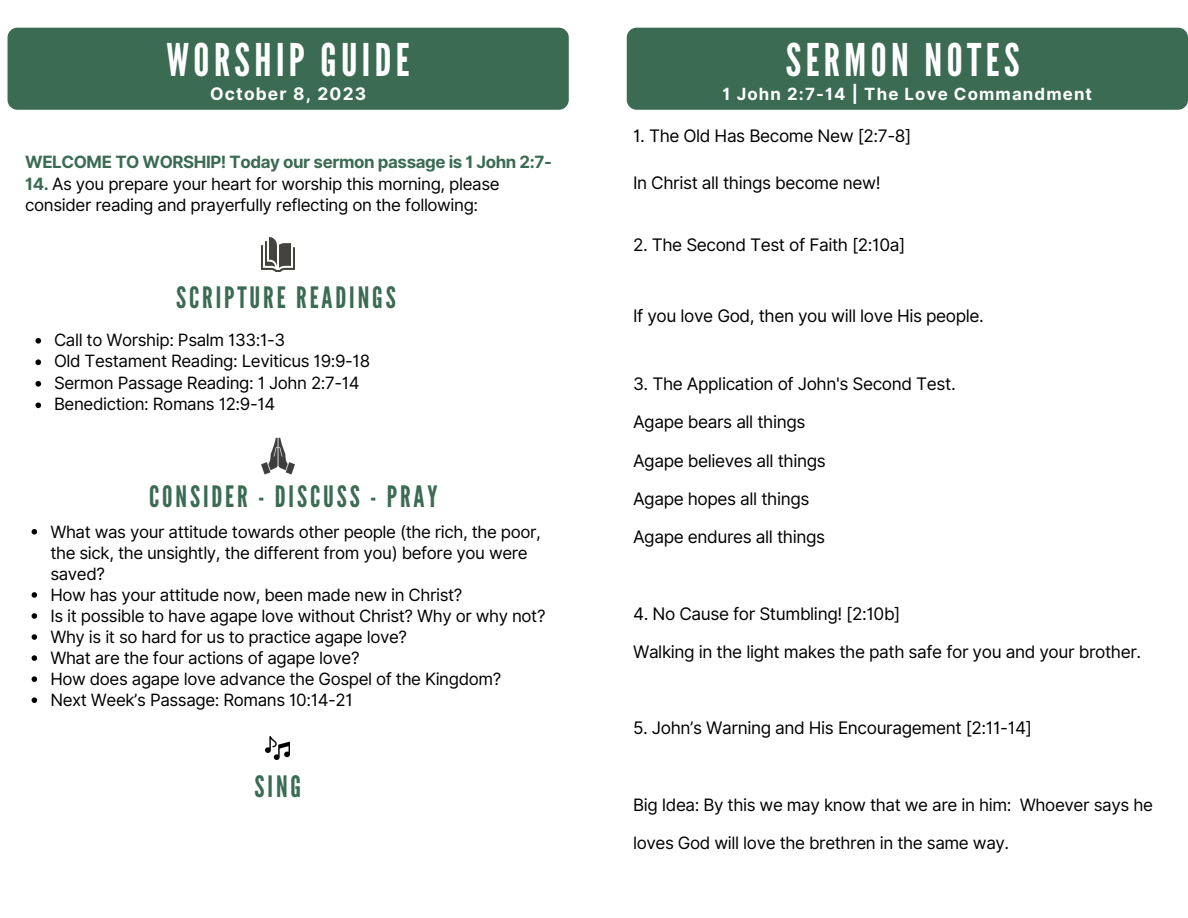
<style>
.page{position:relative;width:1188px;height:918px;background:#fff}
.page>*{position:absolute;margin:0;border:0;box-sizing:border-box;transform-origin:0 0}
.t1{font:45px "League Gothic";letter-spacing:.1em;color:#fff}
.t2{font:29.4px "League Gothic";letter-spacing:.1em;color:#3b6b53}
.t3{font:17.25px "Inter";letter-spacing:-.025em;color:#000}
.t4{font:700 17.25px "Inter";letter-spacing:.07em;color:#fff}
.t5{font:17.1px "Inter";letter-spacing:-.025em;color:#000}
.t6{font:16.95px/21px "Inter";letter-spacing:-.025em;color:#000}
.t7{font:700 16.95px "Inter";letter-spacing:-.025em;color:#3b6b53}
.t8{font:700 16.8px "Inter";letter-spacing:.07em;color:#fff}
.s1{font-weight:700;color:#3b6b53}
</style>
<div class="page">
<div style="left:8px;top:28px;width:561px;height:82px;background:#3b6b53;border-radius:10px"></div>
<div style="left:627px;top:28px;width:561px;height:82px;background:#3b6b53;border-radius:10px"></div>
<img style="left:266px;top:736px;width:23px;height:24px">
<img style="left:261px;top:437px;width:34px;height:38px">
<img style="left:261px;top:238px;width:34px;height:33px">
<svg style="left:35px;top:338px;width:6px;height:6px"></svg>
<svg style="left:35px;top:359px;width:6px;height:6px"></svg>
<svg style="left:35px;top:381px;width:6px;height:6px"></svg>
<svg style="left:35px;top:402px;width:6px;height:6px"></svg>
<svg style="left:32px;top:529px;width:5px;height:6px"></svg>
<svg style="left:32px;top:592px;width:5px;height:6px"></svg>
<svg style="left:32px;top:613px;width:5px;height:6px"></svg>
<svg style="left:32px;top:634px;width:5px;height:6px"></svg>
<svg style="left:32px;top:655px;width:5px;height:6px"></svg>
<svg style="left:32px;top:676px;width:5px;height:6px"></svg>
<svg style="left:32px;top:697px;width:5px;height:6px"></svg>
<p class="t1" style="left:166px;top:34px;width:245px">WORSHIP GUIDE</p>
<p class="t4" style="left:210px;top:84px;width:158px">October 8, 2023</p>
<p class="t7" style="left:25px;top:152px;width:528px">WELCOME TO WORSHIP! Today our sermon passage is 1 John 2:7-</p>
<p class="t6" style="left:25px;top:173px;width:476px;line-height:21.5px"><span class="s1">14.</span> As you prepare your heart for worship this morning, please consider reading and prayerfully reflecting on the following:</p>
<p class="t2" style="left:176px;top:281px;width:221px">SCRIPTURE READINGS</p>
<p class="t6" style="left:54px;top:329px;width:233px">Call to Worship: Psalm 133:1-3</p>
<p class="t6" style="left:54px;top:351px;width:318px">Old Testament Reading: Leviticus 19:9-18</p>
<p class="t6" style="left:54px;top:372px;width:307px">Sermon Passage Reading: 1 John 2:7-14</p>
<p class="t6" style="left:54px;top:394px;width:223px">Benediction: Romans 12:9-14</p>
<p class="t2" style="left:149px;top:480px;width:290px">CONSIDER - DISCUSS - PRAY</p>
<p class="t6" style="left:50px;top:521px;width:492px">What was your attitude towards other people (the rich, the poor, the sick, the unsightly, the different from you) before you were saved?</p>
<p class="t6" style="left:50px;top:584px;width:414px">How has your attitude now, been made new in Christ?</p>
<p class="t6" style="left:50px;top:605px;width:497px">Is it possible to have agape love without Christ? Why or why not?</p>
<p class="t6" style="left:50px;top:626px;width:358px">Why is it so hard for us to practice agape love?</p>
<p class="t6" style="left:50px;top:648px;width:311px">What are the four actions of agape love?</p>
<p class="t6" style="left:50px;top:669px;width:452px">How does agape love advance the Gospel of the Kingdom?</p>
<p class="t6" style="left:50px;top:690px;width:304px">Next Week’s Passage: Romans 10:14-21</p>
<p class="t2" style="left:255px;top:770px;width:48px">SING</p>
<p class="t1" style="left:786px;top:34px;width:235px">SERMON NOTES</p>
<p class="t8" style="left:723px;top:83px;width:371px">1 John 2:7-14 | The Love Commandment</p>
<p class="t3" style="left:633px;top:125px;width:280px">1. The Old Has Become New [2:7-8]</p>
<p class="t3" style="left:633px;top:172px;width:249px">In Christ all things become new!</p>
<p class="t3" style="left:633px;top:234px;width:274px">2. The Second Test of Faith [2:10a]</p>
<p class="t3" style="left:633px;top:305px;width:352px">If you love God, then you will love His people.</p>
<p class="t3" style="left:633px;top:374px;width:324px">3. The Application of John's Second Test.</p>
<p class="t3" style="left:633px;top:412px;width:174px">Agape bears all things</p>
<p class="t3" style="left:633px;top:450px;width:194px">Agape believes all things</p>
<p class="t3" style="left:633px;top:488px;width:178px">Agape hopes all things</p>
<p class="t3" style="left:633px;top:527px;width:194px">Agape endures all things</p>
<p class="t3" style="left:633px;top:603px;width:269px">4. No Cause for Stumbling! [2:10b]</p>
<p class="t3" style="left:633px;top:641px;width:510px">Walking in the light makes the path safe for you and your brother.</p>
<p class="t3" style="left:633px;top:718px;width:400px">5. John’s Warning and His Encouragement [2:11-14]</p>
<p class="t5" style="left:633px;top:795px;width:521px">Big Idea: By this we may know that we are in him: Whoever says he</p>
<p class="t5" style="left:633px;top:833px;width:378px">loves God will love the brethren in the same way.</p>
</div>
